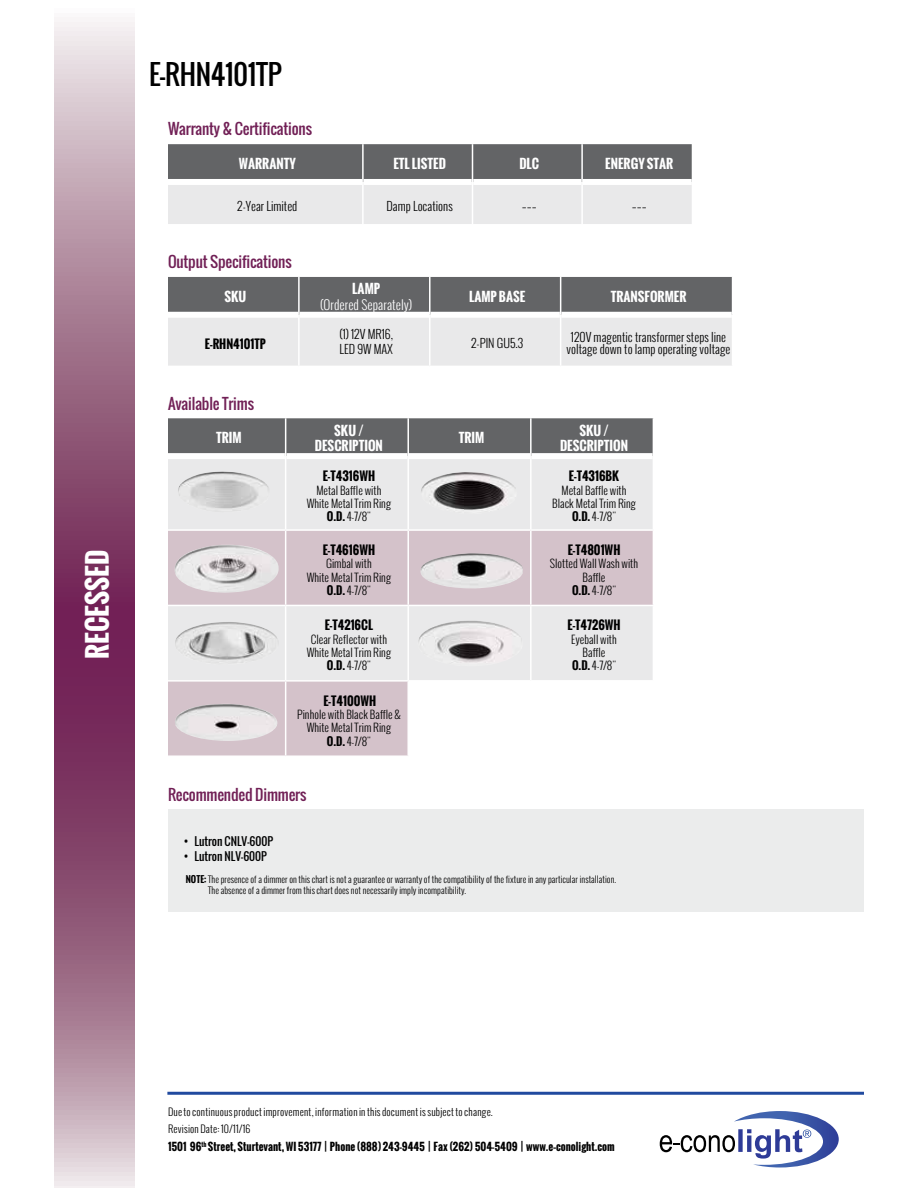
<style>
.page{position:relative;width:918px;height:1188px;background:#fff}
.page>*{position:absolute;margin:0;border:0;box-sizing:border-box;transform-origin:0 0}
.t1{font:27.45px "Oswald";letter-spacing:-.01em;color:#000}
.t2{font:700 27px "Oswald";color:#fff}
.t3{font:15px "Oswald";letter-spacing:-.01em;color:#712056}
.t4{font:700 12.75px/15.3px "Oswald";color:#fff;text-align:center}
.t5{font:300 12.75px "Oswald";color:#fff}
.t6{font:300 12.75px "Oswald";color:#000}
.t7{font:300 12px/15.3px "Oswald";color:#000}
.t8{font:700 12px "Oswald";color:#000}
.t9{font:11.25px "Oswald";color:#000}
.t10{font:300 11.1px/13.4px "Oswald";color:#000;text-align:center}
.t11{font:700 10.5px "Oswald";color:#000}
.t12{font:300 10.2px/16.6px "Oswald";letter-spacing:.015em;color:#000}
.t13{font:300 9px/10.8px "Oswald";color:#000}
.s1{font-weight:700}
</style>
<div class="page">
<svg style="left:54px;top:22px;width:81px;height:1166px;background:#a0708c"></svg>
<svg style="left:660px;top:1111px;width:179px;height:57px"></svg>
<hr style="left:167px;top:1092px;width:697px;height:3px;background:#214a9f">
<div style="left:168px;top:418px;width:485px;height:35px;background:#636466"></div>
<div style="left:168px;top:459px;width:485px;height:70px;background:#e9e9ea"></div>
<svg style="left:168px;top:531px;width:485px;height:224px"></svg>
<hr style="left:285px;top:418px;width:1px;height:38px;background:#fff">
<hr style="left:530px;top:418px;width:2px;height:38px;background:#fff">
<hr style="left:285px;top:456px;width:1px;height:73px;background:#fff">
<hr style="left:530px;top:456px;width:2px;height:73px;background:#fff">
<hr style="left:285px;top:531px;width:1px;height:74px;background:#fff">
<hr style="left:530px;top:531px;width:2px;height:74px;background:#fff">
<hr style="left:285px;top:606px;width:1px;height:74px;background:#fff">
<hr style="left:530px;top:606px;width:2px;height:74px;background:#fff">
<hr style="left:285px;top:682px;width:1px;height:73px;background:#fff">
<hr style="left:530px;top:682px;width:2px;height:73px;background:#fff">
<hr style="left:168px;top:605px;width:118px;height:1px;background:#fff">
<hr style="left:286px;top:605px;width:122px;height:1px;background:#fff">
<hr style="left:408px;top:605px;width:123px;height:1px;background:#fff">
<hr style="left:531px;top:605px;width:123px;height:1px;background:#fff">
<hr style="left:168px;top:680px;width:118px;height:2px;background:#fff">
<hr style="left:286px;top:680px;width:122px;height:2px;background:#fff">
<hr style="left:408px;top:680px;width:123px;height:2px;background:#fff">
<hr style="left:531px;top:680px;width:123px;height:2px;background:#fff">
<hr style="left:407px;top:418px;width:2px;height:38px;background:#fff">
<hr style="left:407px;top:456px;width:2px;height:73px;background:#fff">
<hr style="left:407px;top:531px;width:2px;height:74px;background:#fff">
<hr style="left:407px;top:606px;width:2px;height:74px;background:#fff">
<hr style="left:407px;top:682px;width:2px;height:73px;background:#fff">
<img style="left:178px;top:472px;width:92px;height:41px">
<img style="left:175px;top:545px;width:104px;height:48px">
<img style="left:175px;top:622px;width:104px;height:43px">
<img style="left:175px;top:704px;width:102px;height:37px">
<svg style="left:168px;top:277px;width:564px;height:89px;background:#b1b1b2"></svg>
<div style="left:168px;top:312px;width:130px;height:6px;background:#fff"></div>
<div style="left:300px;top:312px;width:129px;height:6px;background:#fff"></div>
<div style="left:431px;top:312px;width:129px;height:6px;background:#fff"></div>
<div style="left:561px;top:312px;width:171px;height:6px;background:#fff"></div>
<hr style="left:298px;top:277px;width:2px;height:38px;background:#fff">
<hr style="left:298px;top:315px;width:2px;height:51px;background:#fff">
<hr style="left:429px;top:277px;width:2px;height:38px;background:#fff">
<hr style="left:560px;top:277px;width:1px;height:38px;background:#fff">
<hr style="left:429px;top:315px;width:2px;height:51px;background:#fff">
<hr style="left:560px;top:315px;width:1px;height:51px;background:#fff">
<img style="left:421px;top:553px;width:102px;height:36px">
<img style="left:421px;top:472px;width:96px;height:42px">
<img style="left:418px;top:621px;width:105px;height:45px">
<div style="left:168px;top:810px;width:696px;height:102px;background:#ebecec"></div>
<svg style="left:168px;top:144px;width:524px;height:80px;background:#aaaaab"></svg>
<div style="left:168px;top:179px;width:194px;height:6px;background:#fff"></div>
<div style="left:364px;top:179px;width:108px;height:6px;background:#fff"></div>
<div style="left:473px;top:179px;width:108px;height:6px;background:#fff"></div>
<div style="left:583px;top:179px;width:109px;height:6px;background:#fff"></div>
<hr style="left:362px;top:144px;width:2px;height:38px;background:#fff">
<hr style="left:472px;top:144px;width:1px;height:38px;background:#fff">
<hr style="left:581px;top:144px;width:2px;height:38px;background:#fff">
<hr style="left:362px;top:182px;width:2px;height:42px;background:#fff">
<hr style="left:472px;top:182px;width:1px;height:42px;background:#fff">
<hr style="left:581px;top:182px;width:2px;height:42px;background:#fff">
<h2 class="t2" style="left:77px;top:659px;width:111px;rotate:-90deg">RECESSED</h2>
<h1 class="t1" style="left:149px;top:54px;width:134px">E-RHN4101TP</h1>
<h3 class="t3" style="left:168px;top:118px;width:146px">Warranty &amp; Certifications</h3>
<p class="t4" style="left:239px;top:156px;width:58px">WARRANTY</p>
<p class="t4" style="left:393px;top:156px;width:54px">ETL LISTED</p>
<p class="t4" style="left:519px;top:156px;width:21px">DLC</p>
<p class="t4" style="left:605px;top:156px;width:70px">ENERGY STAR</p>
<p class="t7" style="left:237px;top:198px;width:62px">2-Year Limited</p>
<p class="t7" style="left:386px;top:198px;width:68px">Damp Locations</p>
<p class="t6" style="left:522px;top:197px;width:16px">–––</p>
<p class="t6" style="left:632px;top:197px;width:16px">–––</p>
<h3 class="t3" style="left:168px;top:250px;width:125px">Output Specifications</h3>
<p class="t4" style="left:224px;top:289px;width:23px">SKU</p>
<p class="t4" style="left:352px;top:281px;width:29px">LAMP</p>
<p class="t5" style="left:320px;top:296px;width:94px">(Ordered Separately)</p>
<p class="t4" style="left:469px;top:289px;width:58px">LAMP BASE</p>
<p class="t4" style="left:611px;top:289px;width:77px">TRANSFORMER</p>
<p class="t8" style="left:205px;top:335px;width:62px">E-RHN4101TP</p>
<p class="t7" style="left:340px;top:326px;width:55px">(1) 12V MR16,<br>LED 9W MAX</p>
<p class="t7" style="left:471px;top:336px;width:54px">2-PIN GU5.3</p>
<p class="t7" style="left:567px;top:331px;width:165px;line-height:12.3px;text-align:center">120V magentic transformer steps line voltage down to lamp operating voltage</p>
<h3 class="t3" style="left:168px;top:392px;width:88px">Available Trims</h3>
<p class="t4" style="left:216px;top:430px;width:27px">TRIM</p>
<p class="t4" style="left:315px;top:423px;width:70px">SKU /<br>DESCRIPTION</p>
<p class="t4" style="left:459px;top:430px;width:27px">TRIM</p>
<p class="t4" style="left:560px;top:423px;width:70px">SKU /<br>DESCRIPTION</p>
<p class="t8" style="left:323px;top:467px;width:54px">E-T4316WH</p>
<p class="t10" style="left:307px;top:483px;width:86px">Metal Baffle with<br>White Metal Trim Ring<br><span class="s1">O.D.</span> 4-7/8"</p>
<p class="t8" style="left:569px;top:467px;width:52px">E-T4316BK</p>
<p class="t10" style="left:552px;top:483px;width:85px">Metal Baffle with<br>Black Metal Trim Ring<br><span class="s1">O.D.</span> 4-7/8"</p>
<p class="t8" style="left:323px;top:541px;width:54px">E-T4616WH</p>
<p class="t10" style="left:307px;top:557px;width:86px">Gimbal with<br>White Metal Trim Ring<br><span class="s1">O.D.</span> 4-7/8"</p>
<p class="t8" style="left:325px;top:616px;width:50px">E-T4216CL</p>
<p class="t10" style="left:307px;top:632px;width:86px">Clear Reflector with<br>White Metal Trim Ring<br><span class="s1">O.D.</span> 4-7/8"</p>
<p class="t8" style="left:323px;top:692px;width:54px">E-T4100WH</p>
<p class="t10" style="left:297px;top:708px;width:105px">Pinhole with Black Baffle &amp;<br>White Metal Trim Ring<br><span class="s1">O.D.</span> 4-7/8"</p>
<p class="t8" style="left:568px;top:541px;width:54px">E-T4801WH</p>
<p class="t10" style="left:550px;top:557px;width:90px">Slotted Wall Wash with<br>Baffle<br><span class="s1">O.D.</span> 4-7/8"</p>
<p class="t8" style="left:567px;top:616px;width:55px">E-T4726WH</p>
<p class="t10" style="left:571px;top:632px;width:47px">Eyeball with<br>Baffle<br><span class="s1">O.D.</span> 4-7/8"</p>
<h3 class="t3" style="left:168px;top:783px;width:140px">Recommended Dimmers</h3>
<p class="t9" style="left:184px;top:832px;width:91px">• Lutron CNLV-600P</p>
<p class="t9" style="left:184px;top:847px;width:85px">• Lutron NLV-600P</p>
<p class="t13" style="left:208px;top:874px;width:409px;text-indent:-23px"><span class="s1">NOTE:</span> The presence of a dimmer on this chart is not a guarantee or warranty of the compatibility of the fixture in any particular installation.<br>The absence of a dimmer from this chart does not necessarily imply incompatibility.</p>
<p class="t12" style="left:168px;top:1103px;width:326px">Due to continuous product improvement, information in this document is subject to change.<br>Revision Date: 10/11/16</p>
<p class="t11" style="left:168px;top:1138px;width:448px">1501 96<sup>th</sup> Street, Sturtevant, WI 53177 | Phone (888) 243-9445 | Fax (262) 504-5409 | www.e–conolight.com</p>
</div>
